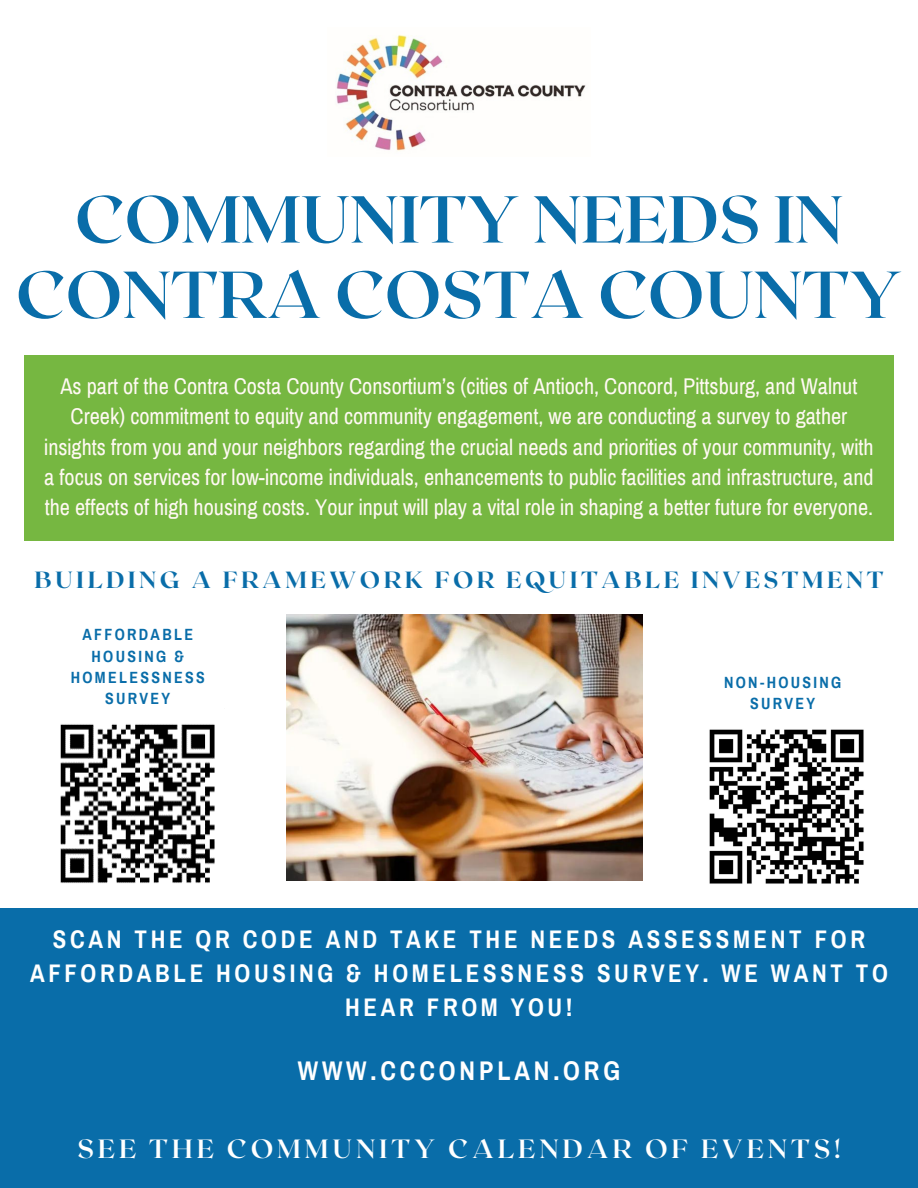
<style>
.page{position:relative;width:918px;height:1188px;background:#fff}
.page>*{position:absolute;margin:0;border:0;box-sizing:border-box;transform-origin:0 0}
.t1{font:700 66.15px/75.3px "Roxborough CF";color:#096da9;text-align:center}
.t2{font:700 26.4px "Roxborough CF";letter-spacing:.145em;color:#fff}
.t3{font:700 26.4px "Archivo Narrow";letter-spacing:.145em;color:#fff}
.t4{font:700 24.9px/33.8px "Archivo Narrow";letter-spacing:.145em;color:#fff;text-align:center}
.t5{font:800 23.4px "Roxborough CF";letter-spacing:.145em;color:#096da9}
.t6{font:22.2px/30.3px "Archivo Narrow";color:#fff9f3;text-align:center}
.t7{font:700 15.9px/21.3px "Archivo Narrow";letter-spacing:.145em;color:#096da9;text-align:center}
</style>
<div class="page">
<div style="left:0;top:909px;width:917px;height:279px;background:#096da9"></div>
<div style="left:24px;top:355px;width:870px;height:186px;background:#76b741"></div>
<img style="left:336px;top:35px;width:250px;height:116px">
<img style="left:60px;top:724px;width:155px;height:159px">
<img style="left:709px;top:729px;width:155px;height:155px">
<img style="left:287px;top:614px;width:355px;height:267px">
<p class="t1" style="left:16px;top:178px;width:888px">COMMUNITY NEEDS IN<br>CONTRA COSTA COUNTY</p>
<p class="t6" style="left:44px;top:371px;width:831px">As part of the Contra Costa County Consortium’s (cities of Antioch, Concord, Pittsburg, and Walnut Creek) commitment to equity and community engagement, we are conducting a survey to gather insights from you and your neighbors regarding the crucial needs and priorities of your community, with a focus on services for low-income individuals, enhancements to public facilities and infrastructure, and the effects of high housing costs. Your input will play a vital role in shaping a better future for everyone.</p>
<p class="t5" style="left:35px;top:565px;width:850px">BUILDING A FRAMEWORK FOR EQUITABLE INVESTMENT</p>
<h2 class="t7" style="left:71px;top:624px;width:136px">AFFORDABLE<br>HOUSING &amp;<br>HOMELESSNESS<br>SURVEY</h2>
<h2 class="t7" style="left:724px;top:672px;width:119px">NON-HOUSING<br>SURVEY</h2>
<p class="t4" style="left:30px;top:923px;width:859px">SCAN THE QR CODE AND TAKE THE NEEDS ASSESSMENT FOR<br>AFFORDABLE HOUSING &amp; HOMELESSNESS SURVEY. WE WANT TO<br>HEAR FROM YOU!</p>
<p class="t3" style="left:298px;top:1056px;width:324px">WWW.CCCONPLAN.ORG</p>
<h2 class="t2" style="left:78px;top:1131px;width:764px">SEE THE COMMUNITY CALENDAR OF EVENTS!</h2>
</div>
